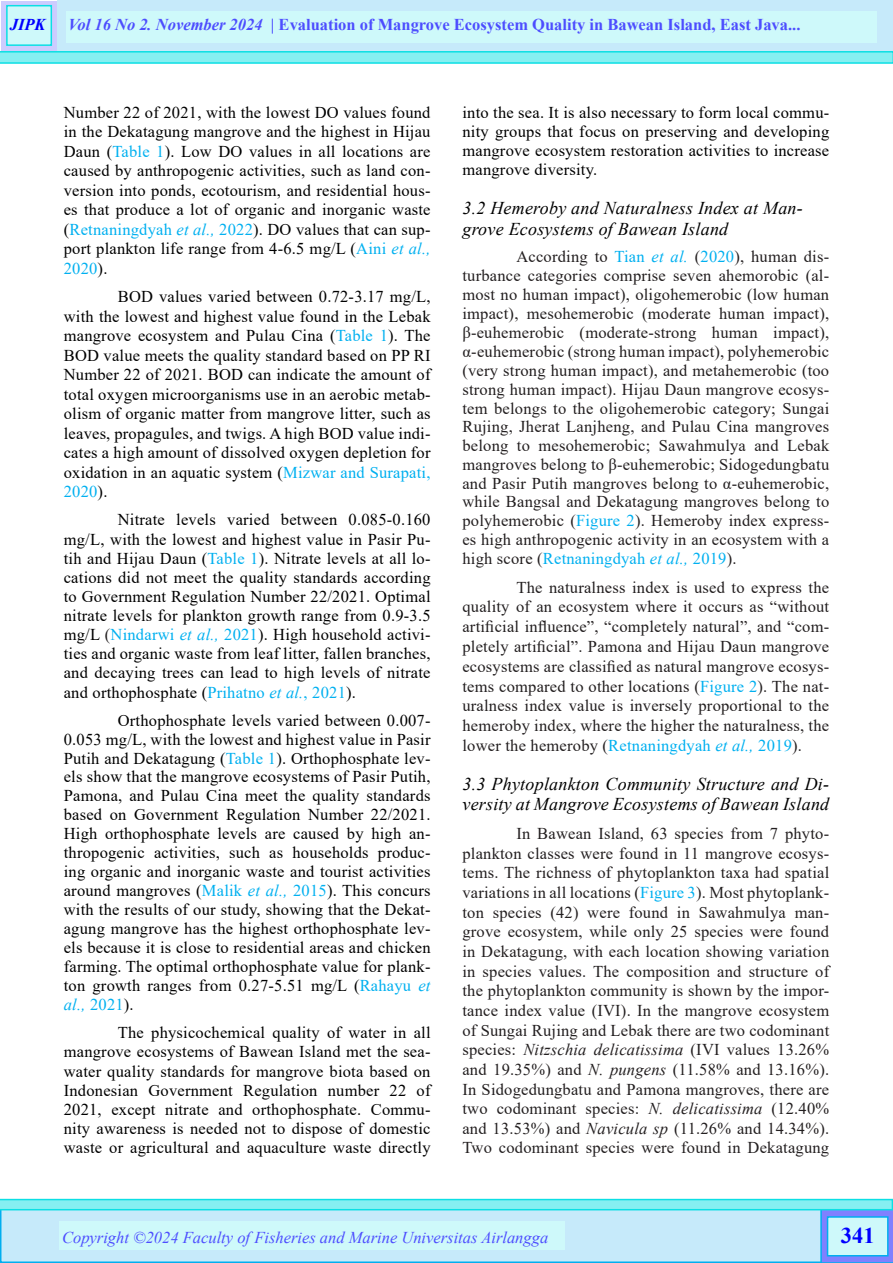
<style>
.page{position:relative;width:893px;height:1263px;background:#fff}
.page>*{position:absolute;margin:0;border:0;box-sizing:border-box;transform-origin:0 0}
.t1{font:700 22.5px "Times New Roman";color:#00f}
.t2{font:italic 18px/20.7px "Times New Roman";letter-spacing:.015em;color:#000}
.t3{font:16.5px/19px "Times New Roman";letter-spacing:.015em;color:#000;text-align:justify}
.t4{font:16.5px/18.9px "Times New Roman";letter-spacing:.015em;color:#231f20;text-align:justify}
.t5{font:700 16.5px "Times New Roman";color:#4d4dff}
.t6{font:italic 16.5px "Times New Roman";color:#4d4dff}
.t7{font:italic 700 16.5px "Times New Roman";color:#00f}
.s1{font-style:italic}
.s2{color:#00b0f0}
.s3{font-style:italic;color:#00b0f0}
.s4{color:#231f20}
</style>
<div class="page">
<svg style="left:0;top:0;width:893px;height:64px;background:#a4eaf5"></svg>
<svg style="left:0;top:1199px;width:893px;height:64px;background:#a6e5f6"></svg>
<div style="left:66px;top:11px;width:811px;height:31px;background:#cef9fa"></div>
<div style="left:60px;top:1222px;width:505px;height:28px;background:#cef9fa"></div>
<p class="t7" style="left:10px;top:13px;width:37px">JIPK</p>
<p class="t5" style="left:68px;top:13px;width:734px"><span class="s1">Vol 16 No 2. November 2024</span> | Evaluation of Mangrove Ecosystem Quality in Bawean Island, East Java...</p>
<p class="t3" style="left:64px;top:102px;width:368px;line-height:19.5px">Number 22 of 2021, with the lowest DO values found in the Dekatagung mangrove and the highest in Hijau Daun (<span class="s2">Table 1</span>). Low DO values in all locations are caused by anthropogenic activities, such as land con&shy;version into ponds, ecotourism, and residential hous&shy;es that produce a lot of organic and inorganic waste (<span class="s2">Retnaningdyah</span> <span class="s3">et al.,</span> <span class="s2">2022</span>). DO values that can sup&shy;port plankton life range from 4-6.5 mg/L (<span class="s2">Aini</span> <span class="s3">et al., </span><span class="s2">2020</span>).</p>
<p class="t3" style="left:64px;top:286px;width:368px;line-height:19.5px;text-indent:54px">BOD values varied between 0.72-3.17 mg/L, with the lowest and highest value found in the Lebak mangrove ecosystem and Pulau Cina (<span class="s2">Table 1</span>). The BOD value meets the quality standard based on PP RI Number 22 of 2021. BOD can indicate the amount of total oxygen microorganisms use in an aerobic metab&shy;olism of organic matter from mangrove litter, such as leaves, propagules, and twigs. A high BOD value indi&shy;cates a high amount of dissolved oxygen depletion for oxidation in an aquatic system (<span class="s2">Mizwar and Surapati, 2020</span>).</p>
<p class="t3" style="left:64px;top:510px;width:368px;text-indent:54px">Nitrate levels varied between 0.085-0.160 mg/L, with the lowest and highest value in Pasir Pu&shy;tih and Hijau Daun (<span class="s2">Table 1</span>). Nitrate levels at all lo&shy;cations did not meet the quality standards according to Government Regulation Number 22/2021. Optimal nitrate levels for plankton growth range from 0.9-3.5 mg/L <span class="s4">(</span><span class="s2">Nindarwi</span> <span class="s3">et al.,</span> <span class="s2">2021</span>). High household activi&shy;ties and organic waste from leaf litter, fallen branches, and decaying trees can lead to high levels of nitrate and orthophosphate (<span class="s2">Prihatno</span> <span class="s3">et al.</span><span class="s2">, 2021</span>).</p>
<p class="t3" style="left:64px;top:710px;width:368px;text-indent:54px">Orthophosphate levels varied between 0.007- 0.053 mg/L, with the lowest and highest value in Pasir Putih and Dekatagung (<span class="s2">Table 1</span>). Orthophosphate lev&shy;els show that the mangrove ecosystems of Pasir Putih, Pamona, and Pulau Cina meet the quality standards based on Government Regulation Number 22/2021.<br>High orthophosphate levels are caused by high an&shy;thropogenic activities, such as households produc&shy;ing organic and inorganic waste and tourist activities around mangroves (<span class="s2">Malik</span> <span class="s3">et al.,</span> <span class="s2">2015</span>). This concurs with the results of our study, showing that the Dekat&shy;agung mangrove has the highest orthophosphate lev&shy;els because it is close to residential areas and chicken farming. The optimal orthophosphate value for plank&shy;ton growth ranges from 0.27-5.51 mg/L (<span class="s2">Rahayu</span> <span class="s3">et al.,</span> <span class="s2">2021</span>).</p>
<p class="t3" style="left:64px;top:1023px;width:368px;text-indent:54px">The physicochemical quality of water in all mangrove ecosystems of Bawean Island met the sea&shy;water quality standards for mangrove biota based on Indonesian Government Regulation number 22 of 2021, except nitrate and orthophosphate. Commu&shy;nity awareness is needed not to dispose of domestic waste or agricultural and aquaculture waste directly</p>
<p class="t3" style="left:462px;top:102px;width:368px">into the sea. It is also necessary to form local commu&shy;nity groups that focus on preserving and developing mangrove ecosystem restoration activities to increase mangrove diversity.</p>
<p class="t2" style="left:462px;top:197px;width:342px">3.2 Hemeroby and Naturalness Index at Man&shy;grove Ecosystems of Bawean Island</p>
<p class="t4" style="left:462px;top:247px;width:368px;text-indent:54px">According to <span class="s2">Tian</span> <span class="s3">et al.</span> (<span class="s2">2020</span>), human dis&shy;turbance categories comprise seven ahemorobic (al&shy;most no human impact), oligohemerobic (low human impact), mesohemerobic (moderate human impact), β-euhemerobic (moderate-strong human impact), α-euhemerobic (strong human impact), polyhemerobic (very strong human impact), and metahemerobic (too strong human impact). Hijau Daun mangrove ecosys&shy;tem belongs to the oligohemerobic category; Sungai Rujing, Jherat Lanjheng, and Pulau Cina mangroves belong to mesohemerobic; Sawahmulya and Lebak mangroves belong to β-euhemerobic; Sidogedungbatu and Pasir Putih mangroves belong to α-euhemerobic, while Bangsal and Dekatagung mangroves belong to polyhemerobic (<span class="s2">Figure 2</span>). Hemeroby index express&shy;es high anthropogenic activity in an ecosystem with a high score (<span class="s2">Retnaningdyah</span> <span class="s3">et al.,</span> <span class="s2">2019</span>).</p>
<p class="t4" style="left:462px;top:577px;width:368px;line-height:19.8px;text-indent:54px">The naturalness index is used to express the quality of an ecosystem where it occurs as “without artificial influence”, “completely natural”, and “com&shy;pletely artificial”. Pamona and Hijau Daun mangrove ecosystems are classified as natural mangrove ecosys&shy;tems compared to other locations (<span class="s2">Figure 2</span>). The nat&shy;uralness index value is inversely proportional to the hemeroby index, where the higher the naturalness, the lower the hemeroby (<span class="s2">Retnaningdyah</span> <span class="s3">et al.,</span> <span class="s2">2019</span>).</p>
<p class="t2" style="left:462px;top:773px;width:368px">3.3 Phytoplankton Community Structure and Di&shy;versity at Mangrove Ecosystems of Bawean Island</p>
<p class="t4" style="left:462px;top:823px;width:368px;line-height:19.6px;text-indent:54px">In Bawean Island, 63 species from 7 phyto&shy;plankton classes were found in 11 mangrove ecosys&shy;tems. The richness of phytoplankton taxa had spatial variations in all locations (<span class="s2">Figure 3</span>). Most phytoplank&shy;ton species (42) were found in Sawahmulya man&shy;grove ecosystem, while only 25 species were found in Dekatagung, with each location showing variation in species values. The composition and structure of the phytoplankton community is shown by the impor&shy;tance index value (IVI). In the mangrove ecosystem of Sungai Rujing and Lebak there are two codominant species: <span class="s1">Nitzschia delicatissima</span> (IVI values 13.26% and 19.35%) and <span class="s1">N. pungens</span> (11.58% and 13.16%).<br>In Sidogedungbatu and Pamona mangroves, there are two codominant species: <span class="s1">N. delicatissima</span> (12.40% and 13.53%) and <span class="s1">Navicula sp</span> (11.26% and 14.34%).<br>Two codominant species were found in Dekatagung</p>
<p class="t6" style="left:62px;top:1226px;width:488px">Copyright ©2024 Faculty of Fisheries and Marine Universitas Airlangga</p>
<p class="t1" style="left:841px;top:1219px;width:35px">341</p>
</div>
